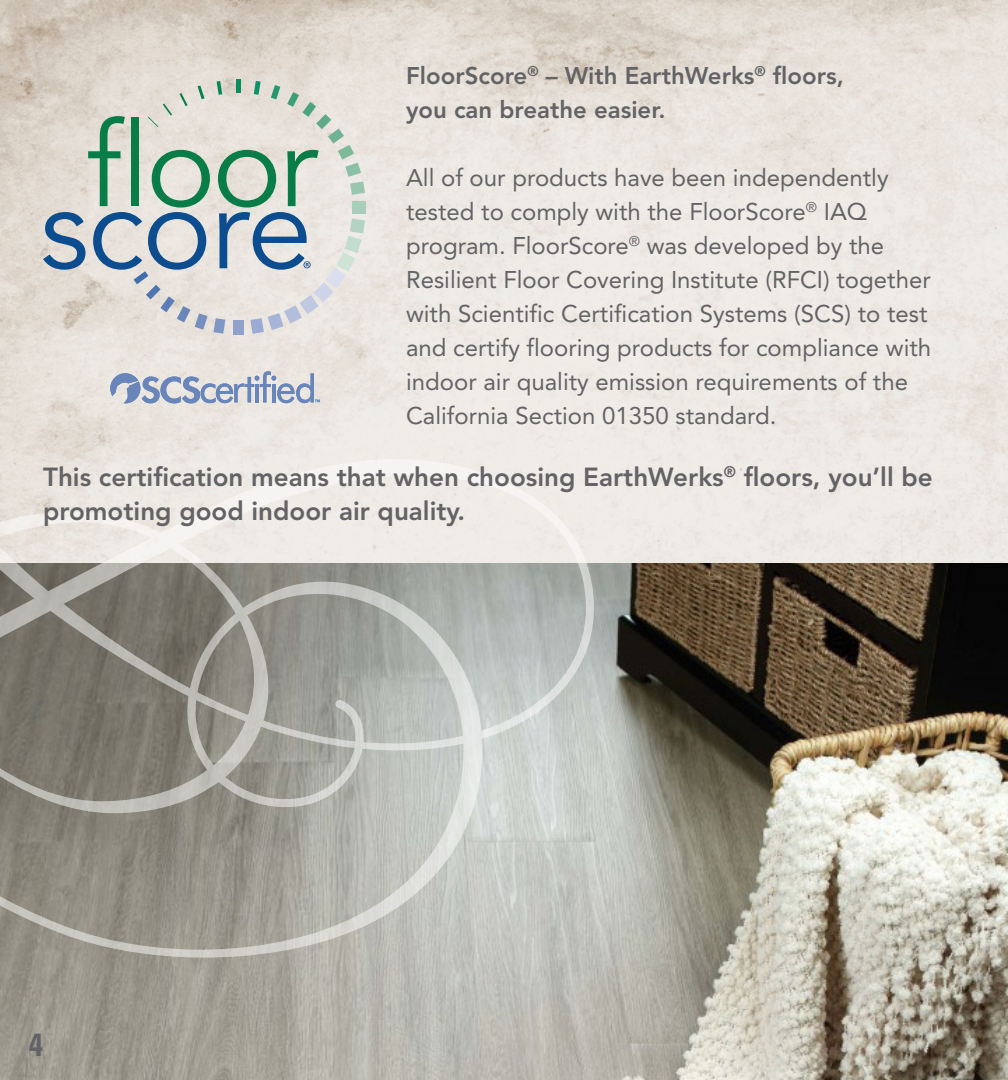
<style>
.page{position:relative;width:1008px;height:1080px;background:#fff}
.page>*{position:absolute;margin:0;border:0;box-sizing:border-box;transform-origin:0 0}
.t1{font:700 condensed 32px "Univers";color:#636366}
.t2{font:800 26px/34px "Avenir";color:#636366}
.t3{font:24px/34px "Avenir";color:#636366}
.t4{font:800 24px/34px "Avenir";color:#636366}
</style>
<div class="page">
<img style="left:0;top:0;width:1008px;height:563px">
<img style="left:0;top:563px;width:1008px;height:517px">
<svg style="left:0;top:428px;width:596px;height:532px;background:#b7b6af"></svg>
<div style="left:352px;top:201px;width:14px;height:12px;background:#a8cdb8"></div>
<hr style="left:236px;top:80px;width:4px;height:13px;background:#0a8d5e">
<svg style="left:43px;top:81px;width:322px;height:253px;background:#c8cfca"></svg>
<svg style="left:110px;top:371px;width:210px;height:32px;background:#b7bfd0"></svg>
<p class="t4" style="left:406px;top:59px;width:439px">FloorScore<sup>®</sup> – With EarthWerks<sup>®</sup> floors, you can breathe easier.</p>
<p class="t3" style="left:406px;top:161px;width:527px">All of our products have been independently tested to comply with the FloorScore<sup>®</sup> IAQ program. FloorScore<sup>®</sup> was developed by the Resilient Floor Covering Institute (RFCI) together with Scientific Certification Systems (SCS) to test and certify flooring products for compliance with indoor air quality emission requirements of the California Section 01350 standard.</p>
<p class="t2" style="left:43px;top:459px;width:891px">This certification means that when choosing EarthWerks<sup>®</sup> floors, you’ll be promoting good indoor air quality.</p>
<h1 class="t1" style="left:29px;top:1025px;width:16px">4</h1>
</div>
